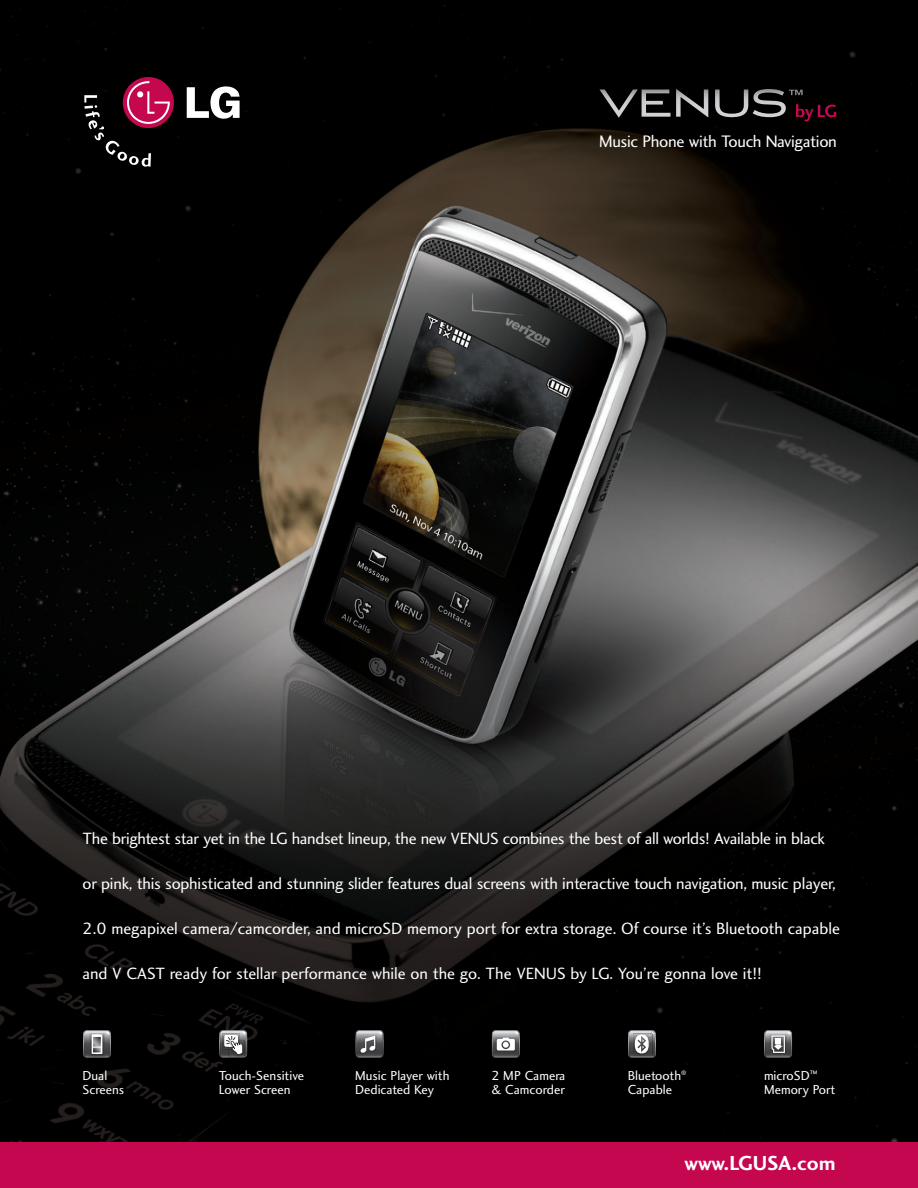
<style>
.page{position:relative;width:918px;height:1188px;background:#fff}
.page>*{position:absolute;margin:0;border:0;box-sizing:border-box;transform-origin:0 0}
.t1{font:21px "Charlotte Sans Bold Plain";color:#fff}
.t2{font:17.25px "Charlotte Sans Book Plain";letter-spacing:-.02em;color:#fff}
.t3{font:16.8px "Charlotte Sans Book Plain";letter-spacing:-.01em;color:#fff}
.t4{font:13.5px/13.5px "Charlotte Sans Book Plain";color:#fff}
</style>
<div class="page">
<img style="left:0;top:0;width:918px;height:1142px">
<div style="left:0;top:1142px;width:918px;height:46px;background:#c50750"></div>
<div style="left:123px;top:77px;width:51px;height:51px;background:#c50750;border-radius:50%"></div>
<svg style="left:84px;top:81px;width:86px;height:86px"></svg>
<svg style="left:187px;top:86px;width:53px;height:33px"></svg>
<svg style="left:81px;top:1027px;width:33px;height:33px"></svg>
<svg style="left:217px;top:1027px;width:33px;height:33px"></svg>
<svg style="left:354px;top:1027px;width:32px;height:33px"></svg>
<svg style="left:490px;top:1027px;width:33px;height:33px"></svg>
<svg style="left:626px;top:1027px;width:33px;height:33px"></svg>
<svg style="left:762px;top:1027px;width:33px;height:33px"></svg>
<svg style="left:599px;top:89px;width:237px;height:32px;background:#2f2b2d"></svg>
<p class="t2" style="left:599px;top:135px;width:239px">Music Phone with Touch Navigation</p>
<p class="t3" style="left:82px;top:832px;width:744px">The brightest star yet in the LG handset lineup, the new VENUS combines the best of all worlds! Available in black</p>
<p class="t3" style="left:82px;top:877px;width:755px">or pink, this sophisticated and stunning slider features dual screens with interactive touch navigation, music player,</p>
<p class="t3" style="left:82px;top:922px;width:759px">2.0 megapixel camera/camcorder, and microSD memory port for extra storage. Of course it’s Bluetooth capable</p>
<p class="t3" style="left:82px;top:967px;width:681px">and V CAST ready for stellar performance while on the go. The VENUS by LG. You’re gonna love it!!</p>
<p class="t4" style="left:82px;top:1070px;width:43px">Dual<br>Screens</p>
<p class="t4" style="left:355px;top:1070px;width:96px">Music Player with<br>Dedicated Key</p>
<p class="t4" style="left:219px;top:1070px;width:87px">Touch-Sensitive<br>Lower Screen</p>
<p class="t4" style="left:628px;top:1070px;width:60px">Bluetooth<sup>®<br></sup>Capable</p>
<p class="t4" style="left:764px;top:1070px;width:73px">microSD<sup>™<br></sup>Memory Port</p>
<p class="t4" style="left:491px;top:1070px;width:75px">2 MP Camera &amp; Camcorder</p>
<p class="t1" style="left:684px;top:1155px;width:153px">www.LGUSA.com</p>
</div>
